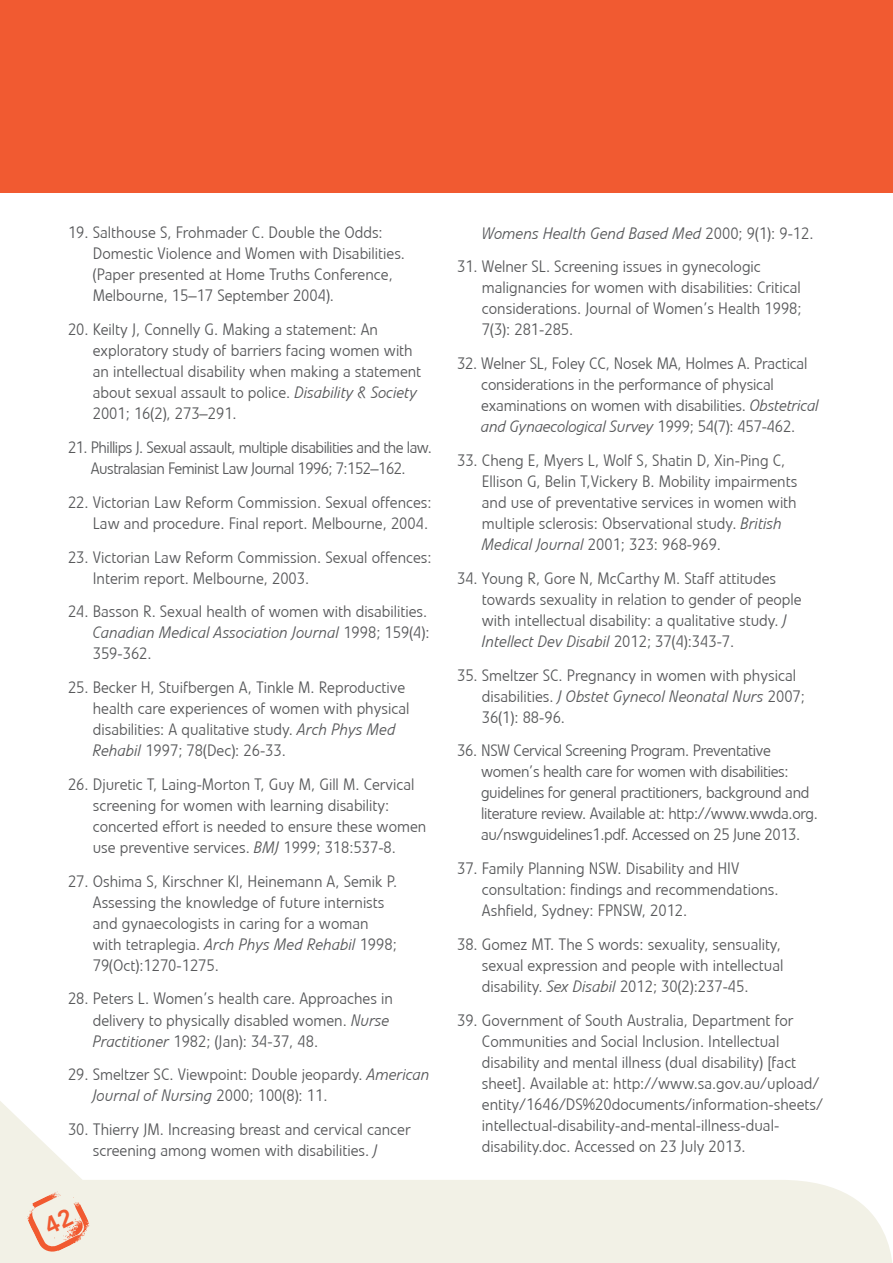
<style>
.page{position:relative;width:893px;height:1263px;background:#fff}
.page>*{position:absolute;margin:0;border:0;box-sizing:border-box;transform-origin:0 0}
.t1{font:300 16.5px/21px "Linotype Veto";color:#58595b}
.t2{font:300 16.5px/21px "Linotype Veto";letter-spacing:-.02em;color:#58595b}
.t3{font:300 16.5px/21px "Linotype Veto";letter-spacing:-.03em;color:#58595b;text-align:center}
.t4{font:italic 300 16.5px "Linotype Veto";color:#58595b}
.s1{font-style:italic}
.s2{font-style:normal}
</style>
<div class="page">
<svg style="left:0;top:1101px;width:892px;height:162px;fill:#f2f1e6"></svg>
<div style="left:0;top:0;width:893px;height:192px;background:#f15a31"></div>
<svg style="left:27px;top:1192px;width:62px;height:61px;background:#f1d1c0"></svg>
<p class="t1" style="left:93px;top:222px;width:314px;text-indent:-25px">19. Salthouse S, Frohmader C. Double the Odds:<br>Domestic Violence and Women with Disabilities. (Paper presented at Home Truths Conference, Melbourne, 15–17 September 2004).</p>
<p class="t1" style="left:93px;top:319px;width:330px;text-indent:-25px">20. Keilty J, Connelly G. Making a statement: An exploratory study of barriers facing women with an intellectual disability when making a statement about sexual assault to police. <span class="s1">Disability &amp; Society </span>2001; 16(2), 273–291.</p>
<p class="t3" style="left:68px;top:437px;width:365px">21. Phillips J. Sexual assault, multiple disabilities and the law.<br>Australasian Feminist Law Journal 1996; 7:152–162.</p>
<p class="t1" style="left:68px;top:492px;width:365px;text-align:right">22. Victorian Law Reform Commission. Sexual offences:<br>Law and procedure. Final report. Melbourne, 2004.</p>
<p class="t1" style="left:93px;top:546px;width:340px;text-indent:-25px">23. Victorian Law Reform Commission. Sexual offences:<br>Interim report. Melbourne, 2003.</p>
<p class="t1" style="left:93px;top:601px;width:338px;text-indent:-25px">24. Basson R. Sexual health of women with disabilities.<br><span class="s1">Canadian Medical Association Journal</span> 1998; 159(4):<br>359-362.</p>
<p class="t1" style="left:93px;top:677px;width:318px;text-indent:-25px">25. Becker H, Stuifbergen A, Tinkle M. Reproductive health care experiences of women with physical disabilities: A qualitative study. <span class="s1">Arch Phys Med Rehabil</span> 1997; 78(Dec): 26-33.</p>
<p class="t1" style="left:93px;top:774px;width:335px;text-indent:-25px">26. Djuretic T, Laing-Morton T, Guy M, Gill M. Cervical screening for women with learning disability: concerted effort is needed to ensure these women use preventive services. <span class="s1">BMJ</span> 1999; 318:537-8.</p>
<p class="t1" style="left:93px;top:871px;width:306px;text-indent:-25px">27. Oshima S, Kirschner Kl, Heinemann A, Semik P.<br>Assessing the knowledge of future internists and gynaecologists in caring for a woman with tetraplegia. <span class="s1">Arch Phys Med Rehabil</span> 1998; 79(Oct):1270-1275.</p>
<p class="t1" style="left:93px;top:988px;width:302px;text-indent:-25px">28. Peters L. Women’s health care. Approaches in delivery to physically disabled women. <span class="s1">Nurse<br>Practitioner</span> 1982; (Jan): 34-37, 48.</p>
<p class="t1" style="left:93px;top:1064px;width:339px;text-indent:-25px">29. Smeltzer SC. Viewpoint: Double jeopardy. <span class="s1">American<br>Journal of Nursing</span> 2000; 100(8): 11.</p>
<p class="t1" style="left:68px;top:1119px;width:344px;text-align:center">30. Thierry JM. Increasing breast and cervical cancer screening among women with disabilities. <span class="s1">J</span></p>
<p class="t4" style="left:482px;top:223px;width:333px">Womens Health Gend Based Med <span class="s2">2000; 9(1): 9-12.</span></p>
<p class="t1" style="left:482px;top:256px;width:321px;text-indent:-25px">31. Welner SL. Screening issues in gynecologic malignancies for women with disabilities: Critical considerations. Journal of Women’s Health 1998; 7(3): 281-285.</p>
<p class="t1" style="left:481px;top:353px;width:339px;text-indent:-24px">32. Welner SL, Foley CC, Nosek MA, Holmes A. Practical considerations in the performance of physical examinations on women with disabilities. <span class="s1">Obstetrical and Gynaecological Survey</span> 1999; 54(7): 457-462.</p>
<p class="t1" style="left:482px;top:450px;width:317px;text-indent:-25px">33. Cheng E, Myers L, Wolf S, Shatin D, Xin-Ping C, Ellison G, Belin T,Vickery B. Mobility impairments and use of preventative services in women with multiple sclerosis: Observational study. <span class="s1">British Medical Journal</span> 2001; 323: 968-969.</p>
<p class="t1" style="left:482px;top:568px;width:321px;text-indent:-25px">34. Young R, Gore N, McCarthy M. Staff attitudes towards sexuality in relation to gender of people with intellectual disability: a qualitative study. <span class="s1">J Intellect Dev Disabil</span> 2012; 37(4):343-7.</p>
<p class="t1" style="left:482px;top:664px;width:325px;text-indent:-25px">35. Smeltzer SC. Pregnancy in women with physical disabilities. <span class="s1">J Obstet Gynecol Neonatal Nurs</span> 2007;<br>36(1): 88-96.</p>
<p class="t2" style="left:481px;top:740px;width:338px;text-indent:-24px">36. NSW Cervical Screening Program. Preventative women’s health care for women with disabilities: guidelines for general practitioners, background and literature review. Available at: http://www.wwda.org. au/nswguidelines1.pdf. Accessed on 25 June 2013.</p>
<p class="t1" style="left:482px;top:858px;width:298px;text-indent:-25px">37. Family Planning NSW. Disability and HIV consultation: findings and recommendations.<br>Ashfield, Sydney: FPNSW, 2012.</p>
<p class="t1" style="left:482px;top:934px;width:303px;text-indent:-25px">38. Gomez MT. The S words: sexuality, sensuality, sexual expression and people with intellectual disability. <span class="s1">Sex Disabil</span> 2012; 30(2):237-45.</p>
<p class="t1" style="left:482px;top:1009px;width:343px;text-indent:-25px">39. Government of South Australia, Department for Communities and Social Inclusion. Intellectual disability and mental illness (dual disability) [fact sheet]. Available at: http://www.sa.gov.au/upload/ entity/1646/DS%20documents/information-sheets/ intellectual-disability-and-mental-illness-dual&shy;disability.doc. Accessed on 23 July 2013.</p>
</div>
